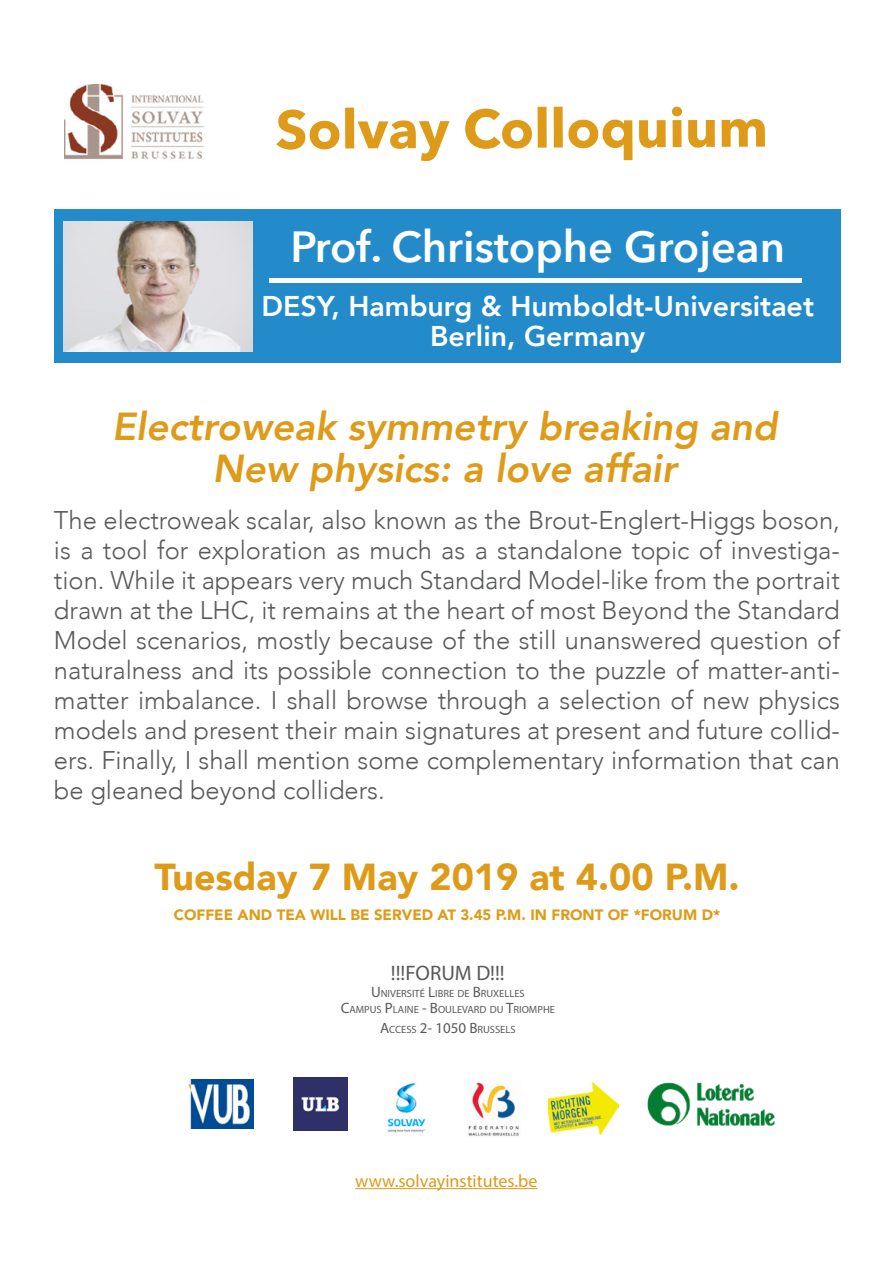
<style>
.page{position:relative;width:893px;height:1263px;background:#fff}
.page>*{position:absolute;margin:0;border:0;box-sizing:border-box;transform-origin:0 0}
.t1{font:700 54px "Avenir Next";letter-spacing:-.005em;color:#de9b19}
.t2{font:600 43.5px "Avenir Next";color:#fff}
.t3{font:italic 800 39px/42px "Avenir";color:#de9b19;text-align:center}
.t4{font:900 37.5px "Avenir";color:#de9b19}
.t5{font:800 28.5px/30px "Avenir";color:#fff;text-align:center}
.t6{font:300 25.5px/30px "Avenir";color:#58595b;text-align:justify}
.t7{font:21px "Myriad Pro";color:#58595b}
.t8{font:18px "Myriad Pro";color:#de9b19}
.t9{font:900 15px "Avenir";color:#de9b19}
.t10{font:10.5px/16.5px "Myriad Pro";color:#58595b;text-align:center}
.s1{font-size:15px}
</style>
<div class="page">
<div style="left:54px;top:209px;width:786px;height:154px;background:#248bcb"></div>
<img style="left:65px;top:84px;width:139px;height:76px">
<hr style="left:270px;top:279px;width:532px;height:4px;background:#fff">
<hr style="left:355px;top:1188px;width:182px;height:1px;background:#de9b19">
<img style="left:387px;top:1082px;width:39px;height:51px">
<img style="left:468px;top:1081px;width:51px;height:55px">
<img style="left:294px;top:1077px;width:53px;height:54px">
<img style="left:188px;top:1080px;width:65px;height:48px">
<img style="left:548px;top:1083px;width:70px;height:52px">
<img style="left:647px;top:1082px;width:128px;height:44px">
<img style="left:64px;top:222px;width:189px;height:129px">
<h1 class="t1" style="left:276px;top:82px;width:494px">Solvay Colloquium</h1>
<h2 class="t2" style="left:290px;top:209px;width:496px">Prof. Christophe Grojean</h2>
<p class="t5" style="left:261px;top:291px;width:554px">DESY, Hamburg &amp; Humboldt-Universitaet<br>Berlin, Germany</p>
<h3 class="t3" style="left:112px;top:405px;width:667px">Electroweak symmetry breaking and<br>New physics: a love affair</h3>
<p class="t6" style="left:54px;top:505px;width:787px">The electroweak scalar, also known as the Brout-Englert-Higgs boson, is a tool for exploration as much as a standalone topic of investiga&shy;tion. While it appears very much Standard Model-like from the portrait drawn at the LHC, it remains at the heart of most Beyond the Standard Model scenarios, mostly because of the still unanswered question of naturalness and its possible connection to the puzzle of matter-anti&shy;matter imbalance. I shall browse through a selection of new physics models and present their main signatures at present and future collid&shy;ers. Finally, I shall mention some complementary information that can be gleaned beyond colliders.</p>
<h3 class="t4" style="left:154px;top:845px;width:587px">Tuesday 7 May 2019 at 4.00 P.M.</h3>
<p class="t9" style="left:174px;top:902px;width:548px">COFFEE AND TEA WILL BE SERVED AT 3.45 P.M. IN FRONT OF *FORUM D*</p>
<p class="t7" style="left:391px;top:960px;width:115px">!!!FORUM D!!!</p>
<p class="t10" style="left:341px;top:985px;width:216px"><span class="s1">U</span>NIVERSITÉ <span class="s1">L</span>IBRE DE <span class="s1">B</span>RUXELLES<br><span class="s1">C</span>AMPUS <span class="s1">P</span>LAINE <span class="s1">- B</span>OULEVARD DU <span class="s1">T</span>RIOMPHE</p>
<p class="t10" style="left:380px;top:1021px;width:137px"><span class="s1">A</span>CCESS <span class="s1">2- 1050 B</span> RUSSELS</p>
<p class="t8" style="left:355px;top:1170px;width:184px">www.solvayinstitutes.be</p>
</div>
